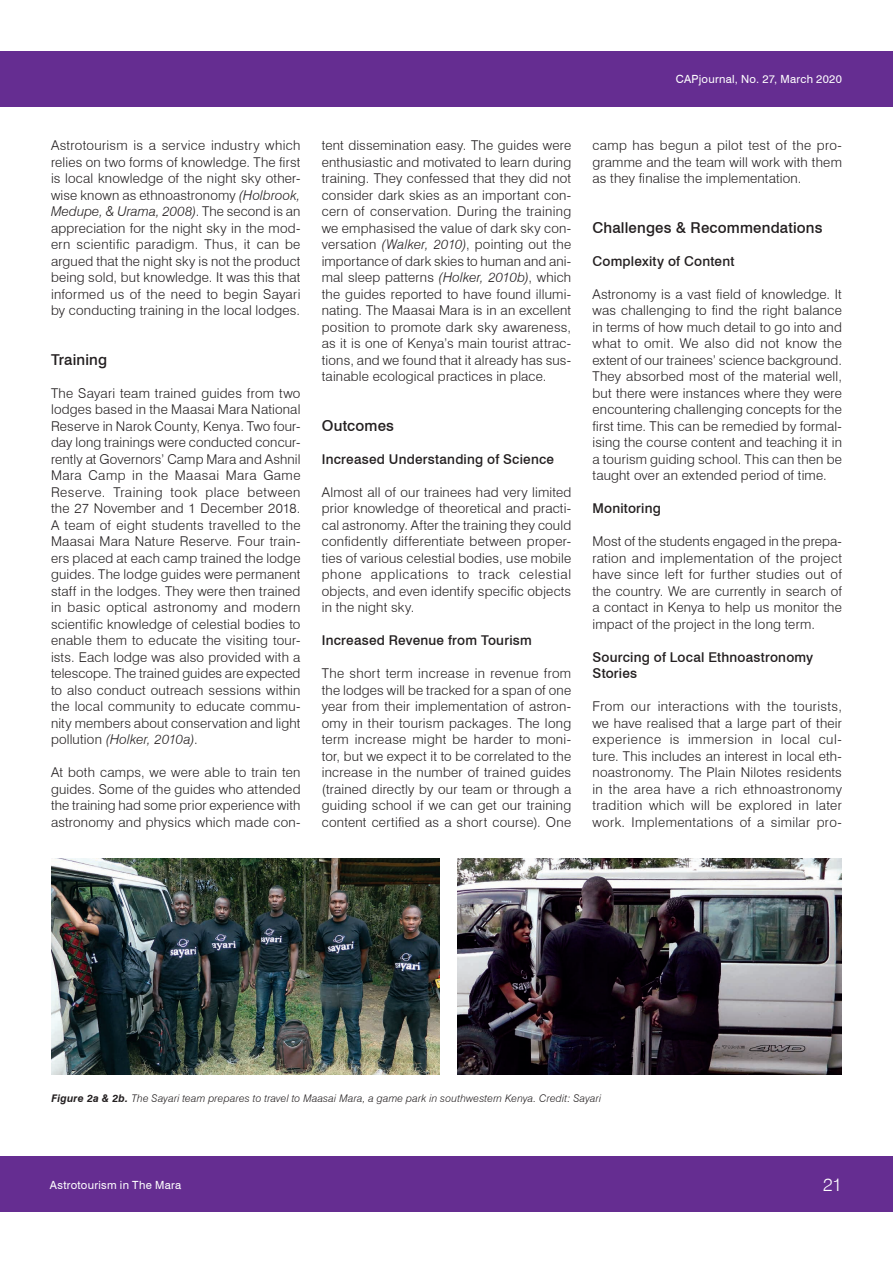
<style>
.page{position:relative;width:893px;height:1263px;background:#fff}
.page>*{position:absolute;margin:0;border:0;box-sizing:border-box;transform-origin:0 0}
.t1{font:300 18px "Swiss 721 BT";color:#fff}
.TITLES__Body_text__S{font:500 15px "Swiss 721 BT";letter-spacing:.01em;color:#231f20}
.BODY_TEXT_S721_Lt_BT{font:300 13.5px/16.5px "Swiss 721 BT";letter-spacing:.015em;color:#231f20;text-align:justify}
.Sub-TITLES__Body_tex{font:500 13.5px/16.5px "Swiss 721 BT";letter-spacing:.015em;color:#231f20}
.BOTTOM_FOOTER_HEADER{font:11.25px "Swiss 721 BT";letter-spacing:.025em;color:#fff}
.CAPTIONS_S721_Lt_BT{font:italic 300 10.5px "Swiss 721 BT";letter-spacing:.025em;color:#231f20}
.s1{font-style:italic}
.s2{font-weight:700}
</style>
<div class="page">
<div style="left:0;top:1157px;width:893px;height:55px;background:#652d91"></div>
<div style="left:0;top:51px;width:893px;height:55px;background:#652d91"></div>
<img style="left:51px;top:858px;width:389px;height:216px">
<img style="left:458px;top:858px;width:384px;height:216px">
<p class="BOTTOM_FOOTER_HEADER" style="left:676px;top:72px;width:168px">CAPjournal, No. 27, March 2020</p>
<p class="BODY_TEXT_S721_Lt_BT" style="left:51px;top:137px;width:251px">Astrotourism is a service industry which relies on two forms of knowledge. The first is local knowledge of the night sky other&shy;wise known as ethnoastronomy <span class="s1">(Holbrook, Medupe, &amp; Urama, 2008)</span>. The second is an appreciation for the night sky in the mod&shy;ern scientific paradigm. Thus, it can be argued that the night sky is not the product being sold, but knowledge. It was this that informed us of the need to begin Sayari by conducting training in the local lodges.</p>
<p class="TITLES__Body_text__S" style="left:51px;top:350px;width:58px">Training</p>
<p class="BODY_TEXT_S721_Lt_BT" style="left:51px;top:384px;width:251px">The Sayari team trained guides from two lodges based in the Maasai Mara National Reserve in Narok County, Kenya. Two four&shy;day long trainings were conducted concur&shy;rently at Governors’ Camp Mara and Ashnil Mara Camp in the Maasai Mara Game Reserve. Training took place between the 27 November and 1 December 2018.<br>A team of eight students travelled to the Maasai Mara Nature Reserve. Four train&shy;ers placed at each camp trained the lodge guides. The lodge guides were permanent staff in the lodges. They were then trained in basic optical astronomy and modern scientific knowledge of celestial bodies to enable them to educate the visiting tour&shy;ists. Each lodge was also provided with a telescope. The trained guides are expected to also conduct outreach sessions within the local community to educate commu&shy;nity members about conservation and light pollution <span class="s1">(Holker, 2010a)</span>.</p>
<p class="BODY_TEXT_S721_Lt_BT" style="left:51px;top:764px;width:251px">At both camps, we were able to train ten guides. Some of the guides who attended the training had some prior experience with astronomy and physics which made con-</p>
<p class="BODY_TEXT_S721_Lt_BT" style="left:322px;top:137px;width:251px">tent dissemination easy. The guides were enthusiastic and motivated to learn during training. They confessed that they did not consider dark skies as an important con&shy;cern of conservation. During the training we emphasised the value of dark sky con&shy;versation <span class="s1">(Walker, 2010)</span>, pointing out the importance of dark skies to human and ani&shy;mal sleep patterns <span class="s1">(Holker, 2010b)</span>, which the guides reported to have found illumi&shy;nating. The Maasai Mara is in an excellent position to promote dark sky awareness, as it is one of Kenya’s main tourist attrac&shy;tions, and we found that it already has sus&shy;tainable ecological practices in place.</p>
<p class="TITLES__Body_text__S" style="left:322px;top:416px;width:74px">Outcomes</p>
<p class="Sub-TITLES__Body_tex" style="left:322px;top:450px;width:234px">Increased Understanding of Science</p>
<p class="BODY_TEXT_S721_Lt_BT" style="left:322px;top:483px;width:251px">Almost all of our trainees had very limited prior knowledge of theoretical and practi&shy;cal astronomy. After the training they could confidently differentiate between proper&shy;ties of various celestial bodies, use mobile phone applications to track celestial objects, and even identify specific objects in the night sky.</p>
<p class="Sub-TITLES__Body_tex" style="left:322px;top:632px;width:211px">Increased Revenue from Tourism</p>
<p class="BODY_TEXT_S721_Lt_BT" style="left:322px;top:665px;width:251px">The short term increase in revenue from the lodges will be tracked for a span of one year from their implementation of astron&shy;omy in their tourism packages. The long term increase might be harder to moni&shy;tor, but we expect it to be correlated to the increase in the number of trained guides (trained directly by our team or through a guiding school if we can get our training content certified as a short course). One</p>
<p class="BODY_TEXT_S721_Lt_BT" style="left:592px;top:137px;width:251px">camp has begun a pilot test of the pro&shy;gramme and the team will work with them as they finalise the implementation.</p>
<p class="TITLES__Body_text__S" style="left:592px;top:218px;width:232px">Challenges &amp; Recommendations</p>
<p class="Sub-TITLES__Body_tex" style="left:592px;top:252px;width:143px">Complexity of Content</p>
<p class="BODY_TEXT_S721_Lt_BT" style="left:592px;top:285px;width:251px">Astronomy is a vast field of knowledge. It was challenging to find the right balance in terms of how much detail to go into and what to omit. We also did not know the extent of our trainees’ science background.<br>They absorbed most of the material well, but there were instances where they were encountering challenging concepts for the first time. This can be remedied by formal&shy;ising the course content and teaching it in a tourism guiding school. This can then be taught over an extended period of time.</p>
<p class="Sub-TITLES__Body_tex" style="left:592px;top:500px;width:70px">Monitoring</p>
<p class="BODY_TEXT_S721_Lt_BT" style="left:592px;top:533px;width:251px">Most of the students engaged in the prepa&shy;ration and implementation of the project have since left for further studies out of the country. We are currently in search of a contact in Kenya to help us monitor the impact of the project in the long term.</p>
<p class="Sub-TITLES__Body_tex" style="left:592px;top:648px;width:222px">Sourcing of Local Ethnoastronomy<br>Stories</p>
<p class="BODY_TEXT_S721_Lt_BT" style="left:592px;top:698px;width:251px">From our interactions with the tourists, we have realised that a large part of their experience is immersion in local cul&shy;ture. This includes an interest in local eth&shy;noastronomy. The Plain Nilotes residents in the area have a rich ethnoastronomy tradition which will be explored in later work. Implementations of a similar pro-</p>
<p class="CAPTIONS_S721_Lt_BT" style="left:51px;top:1091px;width:551px"><span class="s2">Figure 2a &amp; 2b.</span> The Sayari team prepares to travel to Maasai Mara, a game park in southwestern Kenya. Credit: Sayari</p>
<p class="BOTTOM_FOOTER_HEADER" style="left:50px;top:1178px;width:133px">Astrotourism in The Mara</p>
<h1 class="t1" style="left:823px;top:1174px;width:20px">21</h1>
</div>
